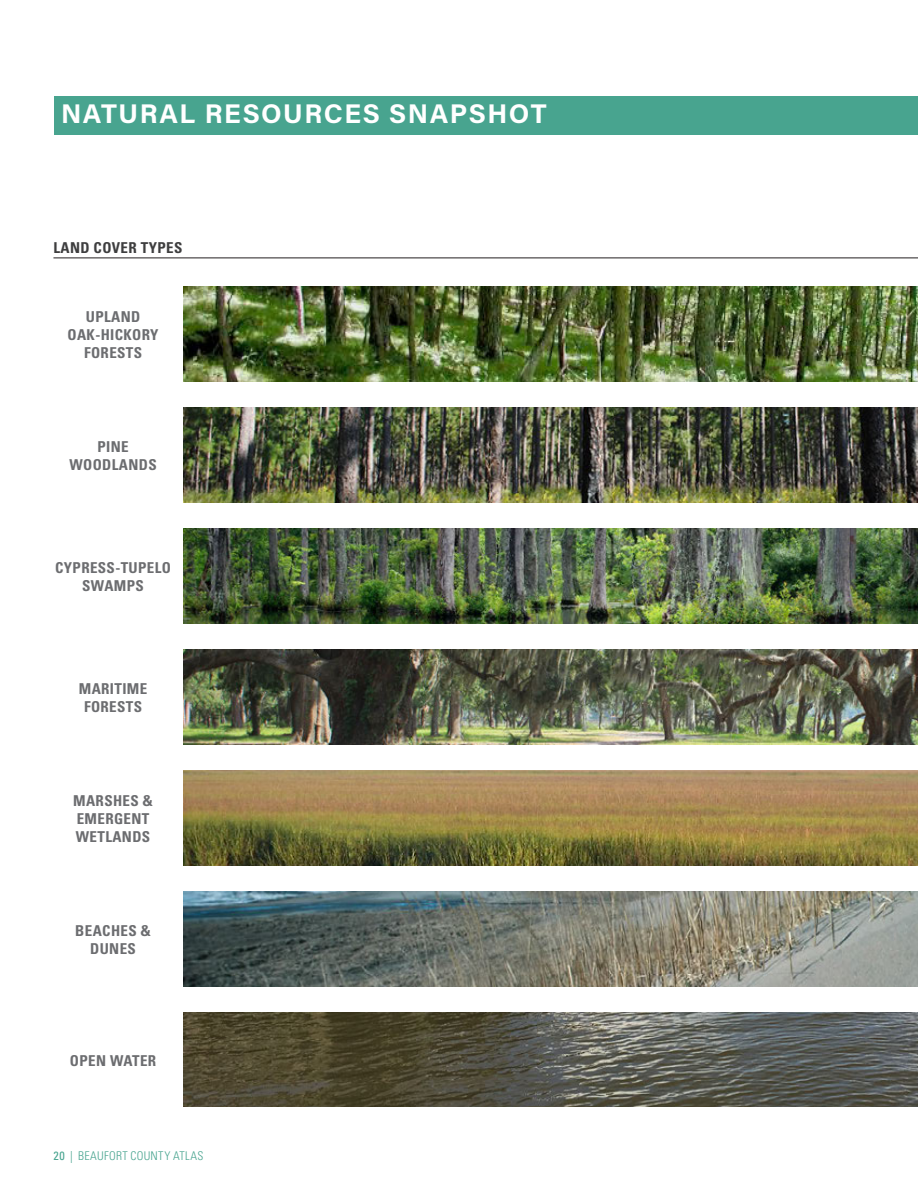
<style>
.page{position:relative;width:918px;height:1188px;background:#fff}
.page>*{position:absolute;margin:0;border:0;box-sizing:border-box;transform-origin:0 0}
.Section_Heading{font:27px "Acumin Variable Concept";letter-spacing:.055em;color:#fff}
.Caption_Subheading{font:700 condensed 15px/18px "Univers";letter-spacing:.025em;color:#6c6d70;text-align:center}
.Caption_Heading{font:700 condensed 15px "Univers";letter-spacing:.025em;color:#3e3e3f}
.t1{font:300 condensed 12px "Univers";letter-spacing:.025em;color:#48a48f}
.s1{font-weight:400}
</style>
<div class="page">
<hr style="left:53px;top:258px;width:865px;height:1px;background:#231f20">
<img style="left:184px;top:287px;width:734px;height:94px">
<img style="left:184px;top:408px;width:734px;height:94px">
<img style="left:184px;top:529px;width:734px;height:94px">
<img style="left:184px;top:650px;width:734px;height:94px">
<img style="left:184px;top:771px;width:734px;height:94px">
<img style="left:184px;top:892px;width:734px;height:94px">
<img style="left:184px;top:1013px;width:734px;height:94px">
<div style="left:54px;top:96px;width:864px;height:39px;background:#48a48f"></div>
<p class="Section_Heading" style="left:61px;top:95px;width:487px">NATURAL RESOURCES SNAPSHOT</p>
<p class="Caption_Heading" style="left:53px;top:238px;width:130px">LAND COVER TYPES</p>
<p class="Caption_Subheading" style="left:86px;top:308px;width:56px">UPLAND</p>
<p class="Caption_Subheading" style="left:68px;top:326px;width:93px">OAK-HICKORY</p>
<p class="Caption_Subheading" style="left:84px;top:344px;width:60px">FORESTS</p>
<p class="Caption_Subheading" style="left:98px;top:438px;width:33px">PINE</p>
<p class="Caption_Subheading" style="left:70px;top:456px;width:89px">WOODLANDS</p>
<p class="Caption_Subheading" style="left:55px;top:559px;width:117px">CYPRESS-TUPELO<br>SWAMPS</p>
<p class="Caption_Subheading" style="left:79px;top:680px;width:70px">MARITIME</p>
<p class="Caption_Subheading" style="left:84px;top:698px;width:60px">FORESTS</p>
<p class="Caption_Subheading" style="left:73px;top:792px;width:81px">MARSHES &amp;</p>
<p class="Caption_Subheading" style="left:77px;top:810px;width:74px">EMERGENT</p>
<p class="Caption_Subheading" style="left:76px;top:828px;width:76px">WETLANDS</p>
<p class="Caption_Subheading" style="left:75px;top:921px;width:77px">BEACHES &amp;</p>
<p class="Caption_Subheading" style="left:90px;top:939px;width:47px">DUNES</p>
<p class="Caption_Subheading" style="left:70px;top:1051px;width:88px">OPEN WATER</p>
<p class="t1" style="left:53px;top:1148px;width:152px"><span class="s1">20</span> | BEAUFORT COUNTY ATLAS</p>
</div>
